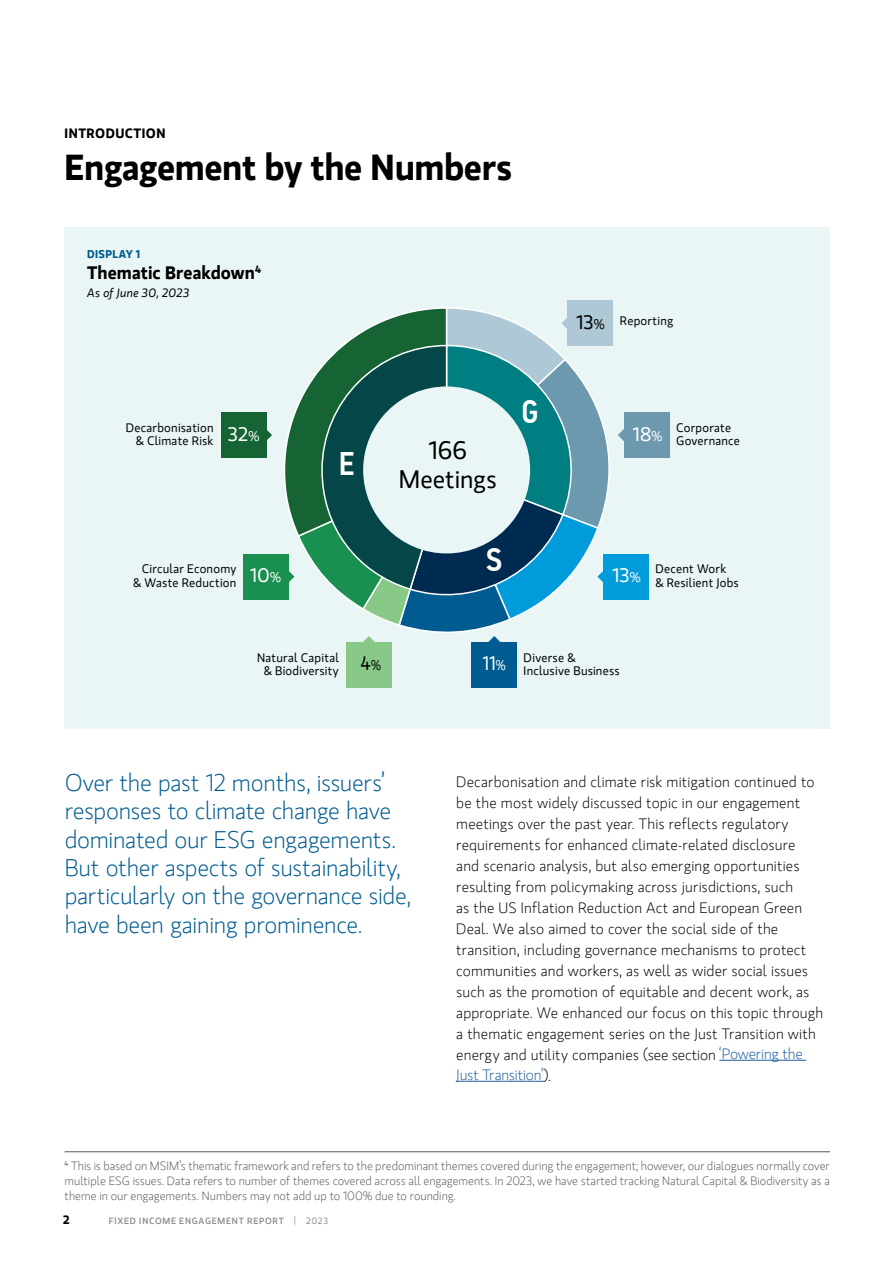
<style>
.page{position:relative;width:893px;height:1263px;background:#fff}
.page>*{position:absolute;margin:0;border:0;box-sizing:border-box;transform-origin:0 0}
.t1{font:700 36px "MS Gloriola II Std";letter-spacing:-.015em;color:#000}
.t2{font:500 32.7px "PF Din Text Cond Pro";color:#fff}
.t3{font:25.2px/29px "MS Gloriola II Std";color:#000;text-align:center}
.t4{font:300 24px/28.5px "MS Gloriola II Std";letter-spacing:-.015em;color:#005c90}
.t5{font:19.5px "MS Gloriola II Std";letter-spacing:.015em;color:#fff}
.t6{font:19.5px "MS Gloriola II Std";letter-spacing:.015em;color:#fff;scale:.9 1}
.t7{font:19.5px "MS Gloriola II Std";color:#000;scale:.9 1}
.t8{font:700 18px "MS Gloriola II Std";color:#000}
.t9{font:300 15px/21px "MS Gloriola II Std";letter-spacing:.01em;color:#000}
.t10{font:700 13.5px "MS Gloriola II Std";letter-spacing:.035em;color:#000}
.t11{font:12.3px/13.6px "MS Gloriola II Std";letter-spacing:.015em;color:#000}
.t12{font:300 12px/15px "MS Gloriola II Std";color:#58595b;text-align:justify}
.t13{font:italic 12px "MS Gloriola II Std";letter-spacing:.02em;color:#000}
.t14{font:700 12px "MS Gloriola II Std";color:#000}
.t15{font:700 11.25px "MS Gloriola II Std";letter-spacing:.03em;color:#005c90}
.t16{font:500 9px "MS Gloriola II Std";letter-spacing:.085em;color:#8b8e90}
.s1{font-size:13.95px}
.s2{font-size:19.5px}
.s3{color:#215e9e}
.s4{font-weight:400}
</style>
<div class="page">
<div style="left:65px;top:227px;width:765px;height:502px;background:#e9f6f5"></div>
<hr style="left:719px;top:1060px;width:87px;height:1px;background:#215e9e">
<hr style="left:456px;top:1081px;width:88px;height:1px;background:#215e9e">
<hr style="left:65px;top:1151px;width:765px;height:1px;background:#58595b">
<svg style="left:266px;top:428px;width:6px;height:14px"></svg>
<div style="left:221px;top:412px;width:45px;height:46px;background:#166333"></div>
<div style="left:243px;top:554px;width:46px;height:45px;background:#199050"></div>
<div style="left:604px;top:554px;width:45px;height:45px;background:#009bda"></div>
<div style="left:624px;top:412px;width:45px;height:46px;background:#6c99ae"></div>
<div style="left:568px;top:301px;width:45px;height:45px;background:#aec8d5"></div>
<div style="left:346px;top:642px;width:46px;height:45px;background:#88c988"></div>
<svg style="left:283px;top:306px;width:342px;height:337px"></svg>
<div style="left:472px;top:642px;width:45px;height:45px;background:#005c90"></div>
<p class="t10" style="left:65px;top:124px;width:102px">INTRODUCTION</p>
<h1 class="t1" style="left:65px;top:142px;width:449px">Engagement by the Numbers</h1>
<p class="t15" style="left:87px;top:246px;width:54px">DISPLAY 1</p>
<p class="t8" style="left:87px;top:260px;width:176px">Thematic Breakdown<sup>4</sup></p>
<p class="t13" style="left:87px;top:285px;width:104px">As of June 30, 2023</p>
<p class="t11" style="left:126px;top:420px;width:89px;text-align:right">Decarbonisation &amp; Climate Risk</p>
<h3 class="t5" style="left:228px;top:420px;width:33px">32<span class="s1">%</span></h3>
<h2 class="t2" style="left:339px;top:445px;width:17px">E</h2>
<h3 class="t3" style="left:399px;top:435px;width:100px">166<br>Meetings</h3>
<h2 class="t2" style="left:522px;top:392px;width:19px">G</h2>
<p class="t11" style="left:577px;top:314px;width:98px"><span class="s2">13</span><span class="s1">%</span> Reporting</p>
<h3 class="t5" style="left:633px;top:420px;width:31px">18<span class="s1">%</span></h3>
<p class="t11" style="left:676px;top:420px;width:65px">Corporate<br>Governance</p>
<h2 class="t2" style="left:486px;top:540px;width:18px">S</h2>
<p class="t11" style="left:133px;top:562px;width:105px;text-align:right">Circular Economy &amp; Waste Reduction</p>
<h3 class="t5" style="left:613px;top:562px;width:30px">13<span class="s1">%</span></h3>
<p class="t11" style="left:655px;top:562px;width:85px">Decent Work<br>&amp; Resilient Jobs</p>
<h3 class="t5" style="left:250px;top:562px;width:33px">10<span class="s1">%</span></h3>
<p class="t11" style="left:257px;top:650px;width:83px;text-align:center">Natural Capital &amp; Biodiversity</p>
<h3 class="t6" style="left:483px;top:650px;width:27px">11<span class="s1">%</span></h3>
<p class="t11" style="left:524px;top:650px;width:97px">Diverse &amp;<br>Inclusive Business</p>
<h3 class="t7" style="left:361px;top:650px;width:24px">4<span class="s1">%</span></h3>
<h3 class="t4" style="left:65px;top:767px;width:348px">Over the past 12 months, issuers’ responses to climate change have dominated our ESG engagements.<br>But other aspects of sustainability, particularly on the governance side, have been gaining prominence.</h3>
<p class="t9" style="left:456px;top:771px;width:368px">Decarbonisation and climate risk mitigation continued to be the most widely discussed topic in our engagement meetings over the past year. This reflects regulatory requirements for enhanced climate-related disclosure<br>and scenario analysis, but also emerging opportunities resulting from policymaking across jurisdictions, such<br>as the US Inflation Reduction Act and European Green Deal. We also aimed to cover the social side of the transition, including governance mechanisms to protect communities and workers, as well as wider social issues such as the promotion of equitable and decent work, as appropriate. We enhanced our focus on this topic through a thematic engagement series on the Just Transition with energy and utility companies (see section <span class="s3">‘Powering the Just Transition’</span>).</p>
<p class="t12" style="left:65px;top:1158px;width:767px"><sup>4</sup> This is based on MSIM’s thematic framework and refers to the predominant themes covered during the engagement; however, our dialogues normally cover multiple ESG issues. Data refers to number of themes covered across all engagements. In 2023, we have started tracking Natural Capital &amp; Biodiversity as a theme in our engagements. Numbers may not add up to 100% due to rounding.</p>
<p class="t14" style="left:63px;top:1211px;width:8px">2</p>
<p class="t16" style="left:109px;top:1215px;width:221px">FIXED INCOME ENGAGEMENT REPORT <span class="s4">| 2023</span></p>
</div>
